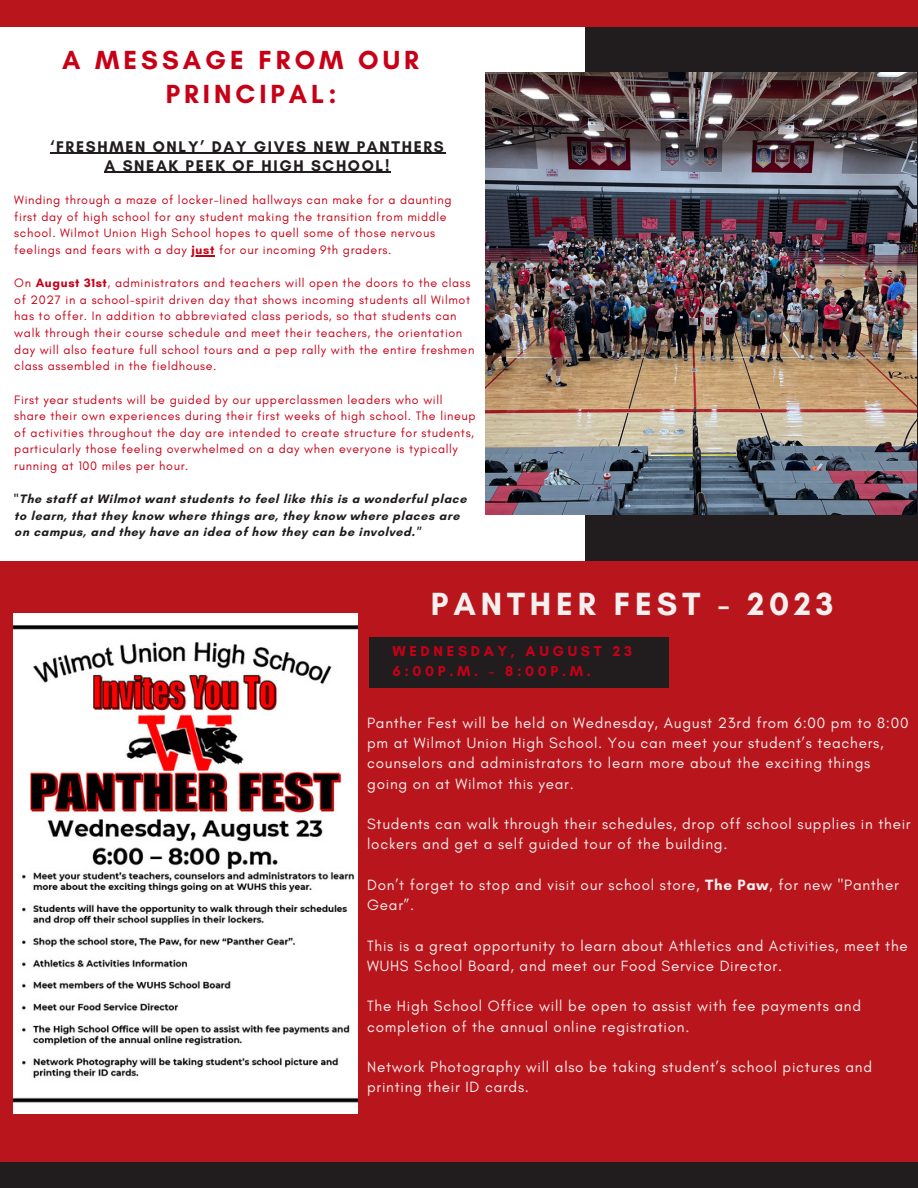
<style>
.page{position:relative;width:918px;height:1188px;background:#fff}
.page>*{position:absolute;margin:0;border:0;box-sizing:border-box;transform-origin:0 0}
.t1{font:700 32.7px "Glacial Indifference";letter-spacing:.15em;color:#f6efef}
.t2{font:700 26.7px/33.8px "Glacial Indifference";letter-spacing:.15em;color:#c70017}
.t3{font:700 15.75px/19.2px "Glacial Indifference";letter-spacing:.105em;color:#211d1e;text-align:center}
.t4{font:15.15px/20.2px "Glacial Indifference";letter-spacing:.05em;color:#f6efef}
.t5{font:700 14.7px "Glacial Indifference";letter-spacing:.25em;color:#c70017}
.t6{font:12.45px/16.6px "Glacial Indifference";letter-spacing:.05em;color:#c70017}
.t7{font:700 12.45px/16.6px "Glacial Indifference";letter-spacing:.05em;color:#211d1e}
.s1{font-weight:700}
</style>
<div class="page">
<div style="left:585px;top:13px;width:333px;height:571px;background:#211d1e"></div>
<div style="left:0;top:562px;width:918px;height:602px;background:#b8161c"></div>
<div style="left:0;top:0;width:918px;height:27px;background:#b8161c"></div>
<div style="left:0;top:1162px;width:918px;height:26px;background:#211d1e"></div>
<img style="left:486px;top:73px;width:430px;height:442px">
<hr style="left:50px;top:153px;width:396px;height:1px;background:#211d1e">
<hr style="left:105px;top:172px;width:286px;height:1px;background:#211d1e">
<img style="left:13px;top:613px;width:344px;height:501px">
<div style="left:369px;top:638px;width:299px;height:49px;background:#211d1e"></div>
<svg style="left:195px;top:255px;width:20px;height:1px"></svg>
<p class="t2" style="left:166px;top:43px;width:255px;text-indent:-104px">A MESSAGE FROM OUR<br>PRINCIPAL:</p>
<p class="t3" style="left:50px;top:136px;width:395px">‘FRESHMEN ONLY’ DAY GIVES NEW PANTHERS<br>A SNEAK PEEK OF HIGH SCHOOL!</p>
<p class="t6" style="left:14px;top:192px;width:439px">Winding through a maze of locker-lined hallways can make for a daunting first day of high school for any student making the transition from middle school. Wilmot Union High School hopes to quell some of those nervous feelings and fears with a day <span class="s1">just</span> for our incoming 9th graders.</p>
<p class="t6" style="left:14px;top:275px;width:462px">On <span class="s1">August 31st</span>, administrators and teachers will open the doors to the class of 2027 in a school-spirit driven day that shows incoming students all Wilmot has to offer. In addition to abbreviated class periods, so that students can walk through their course schedule and meet their teachers, the orientation day will also feature full school tours and a pep rally with the entire freshmen class assembled in the fieldhouse.</p>
<p class="t6" style="left:14px;top:391px;width:463px">First year students will be guided by our upperclassmen leaders who will share their own experiences during their first weeks of high school. The lineup of activities throughout the day are intended to create structure for students, particularly those feeling overwhelmed on a day when everyone is typically running at 100 miles per hour.</p>
<p class="t7" style="left:14px;top:490px;width:454px">"The staff at Wilmot want students to feel like this is a wonderful place to learn, that they know where things are, they know where places are on campus, and they have an idea of how they can be involved."</p>
<p class="t1" style="left:431px;top:584px;width:404px">PANTHER FEST - 2023</p>
<p class="t5" style="left:392px;top:642px;width:241px">WEDNESDAY, AUGUST 23</p>
<p class="t5" style="left:392px;top:662px;width:200px">6:00P.M. - 8:00P.M.</p>
<p class="t4" style="left:367px;top:712px;width:543px">Panther Fest will be held on Wednesday, August 23rd from 6:00 pm to 8:00 pm at Wilmot Union High School. You can meet your student’s teachers, counselors and administrators to learn more about the exciting things going on at Wilmot this year.</p>
<p class="t4" style="left:367px;top:814px;width:545px">Students can walk through their schedules, drop off school supplies in their lockers and get a self guided tour of the building.</p>
<p class="t4" style="left:367px;top:874px;width:533px">Don’t forget to stop and visit our school store, <span class="s1">The Paw</span>, for new "Panther<br>Gear”.</p>
<p class="t4" style="left:367px;top:935px;width:542px">This is a great opportunity to learn about Athletics and Activities, meet the<br>WUHS School Board, and meet our Food Service Director.</p>
<p class="t4" style="left:367px;top:996px;width:495px">The High School Office will be open to assist with fee payments and completion of the annual online registration.</p>
<p class="t4" style="left:367px;top:1057px;width:506px">Network Photography will also be taking student’s school pictures and printing their ID cards.</p>
</div>
